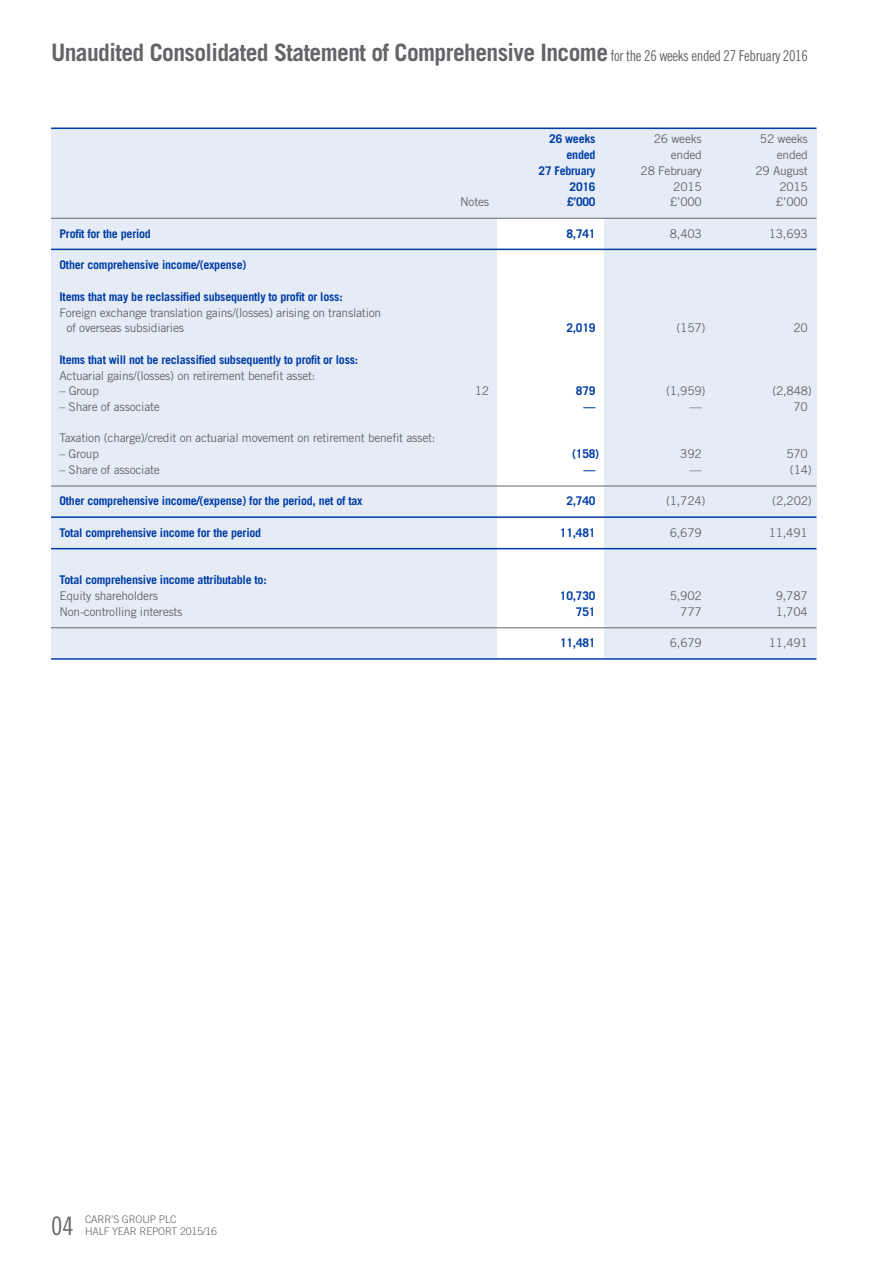
<style>
.page{position:relative;width:893px;height:1263px;background:#fff}
.page>*{position:absolute;margin:0;border:0;box-sizing:border-box;transform-origin:0 0}
.t1{font:25.5px "Trade Gothic Cond Eighteen";color:#646569}
.t2{font:700 24px "Trade Gothic";letter-spacing:-.025em;color:#646569}
.t3{font:12px/15.8px "Trade Gothic";letter-spacing:-.02em;color:#646569}
.t4{font:700 12px "Trade Gothic";letter-spacing:-.02em;color:#003da6}
.t5{font:300 10.5px/12px "Trade Gothic";letter-spacing:-.015em;color:#646569}
.s1{font-family:"Trade Gothic Cond Eighteen";font-weight:400;font-size:15px}
</style>
<div class="page">
<div style="left:51px;top:128px;width:765px;height:530px;background:#e6ecf6"></div>
<hr style="left:51px;top:128px;width:765px;height:1px;background:#003da6">
<div style="left:497px;top:218px;width:107px;height:440px;background:#fff"></div>
<hr style="left:51px;top:218px;width:765px;height:1px;background:#646569">
<hr style="left:51px;top:249px;width:765px;height:1px;background:#003da6">
<hr style="left:51px;top:486px;width:765px;height:1px;background:#646569">
<hr style="left:51px;top:516px;width:765px;height:2px;background:#003da6">
<hr style="left:51px;top:548px;width:765px;height:1px;background:#003da6">
<hr style="left:51px;top:627px;width:765px;height:1px;background:#646569">
<hr style="left:51px;top:658px;width:765px;height:2px;background:#003da6">
<h2 class="t2" style="left:51px;top:38px;width:758px">Unaudited Consolidated Statement of Comprehensive Income <span class="s1">for the 26 weeks ended 27 February 2016</span></h2>
<p class="t4" style="left:549px;top:132px;width:48px">26 weeks</p>
<p class="t3" style="left:654px;top:131px;width:49px">26 weeks</p>
<p class="t3" style="left:760px;top:131px;width:49px">52 weeks</p>
<p class="t4" style="left:566px;top:147px;width:31px">ended</p>
<p class="t3" style="left:671px;top:147px;width:33px">ended</p>
<p class="t3" style="left:777px;top:147px;width:33px">ended</p>
<p class="t4" style="left:539px;top:163px;width:58px">27 February</p>
<p class="t3" style="left:641px;top:162px;width:63px">28 February</p>
<p class="t3" style="left:755px;top:162px;width:54px">29 August</p>
<p class="t4" style="left:570px;top:179px;width:27px">2016</p>
<p class="t3" style="left:673px;top:178px;width:30px">2015</p>
<p class="t3" style="left:779px;top:178px;width:30px">2015</p>
<p class="t3" style="left:460px;top:194px;width:31px">Notes</p>
<p class="t4" style="left:567px;top:195px;width:30px">£’000</p>
<p class="t3" style="left:670px;top:194px;width:33px">£’000</p>
<p class="t3" style="left:776px;top:194px;width:33px">£’000</p>
<p class="t4" style="left:60px;top:226px;width:93px">Profit for the period</p>
<p class="t4" style="left:566px;top:226px;width:31px">8,741</p>
<p class="t3" style="left:670px;top:225px;width:34px">8,403</p>
<p class="t3" style="left:769px;top:225px;width:41px">13,693</p>
<p class="t4" style="left:59px;top:258px;width:188px">Other comprehensive income/(expense)</p>
<p class="t4" style="left:59px;top:289px;width:285px">Items that may be reclassified subsequently to profit or loss:</p>
<p class="t3" style="left:66px;top:304px;width:316px;text-indent:-7px">Foreign exchange translation gains/(losses) arising on translation of overseas subsidiaries</p>
<p class="t4" style="left:566px;top:321px;width:31px">2,019</p>
<p class="t3" style="left:677px;top:320px;width:31px">(157)</p>
<p class="t3" style="left:793px;top:320px;width:16px">20</p>
<p class="t4" style="left:59px;top:352px;width:300px">Items that will not be reclassified subsequently to profit or loss:</p>
<p class="t3" style="left:59px;top:367px;width:258px">Actuarial gains/(losses) on retirement benefit asset:</p>
<p class="t3" style="left:59px;top:383px;width:41px">– Group</p>
<p class="t3" style="left:475px;top:383px;width:16px">12</p>
<p class="t4" style="left:576px;top:384px;width:21px">879</p>
<p class="t3" style="left:666px;top:383px;width:41px">(1,959)</p>
<p class="t3" style="left:772px;top:383px;width:41px">(2,848)</p>
<p class="t3" style="left:59px;top:399px;width:102px">– Share of associate</p>
<p class="t4" style="left:583px;top:399px;width:13px">—</p>
<p class="t3" style="left:690px;top:399px;width:13px">—</p>
<p class="t3" style="left:793px;top:399px;width:16px">70</p>
<p class="t3" style="left:59px;top:430px;width:378px">Taxation (charge)/credit on actuarial movement on retirement benefit asset:</p>
<p class="t3" style="left:59px;top:446px;width:41px">– Group</p>
<p class="t4" style="left:572px;top:447px;width:29px">(158)</p>
<p class="t3" style="left:680px;top:446px;width:23px">392</p>
<p class="t3" style="left:786px;top:446px;width:23px">570</p>
<p class="t3" style="left:59px;top:462px;width:102px">– Share of associate</p>
<p class="t4" style="left:583px;top:462px;width:13px">—</p>
<p class="t3" style="left:690px;top:462px;width:13px">—</p>
<p class="t3" style="left:790px;top:462px;width:23px">(14)</p>
<p class="t4" style="left:59px;top:494px;width:305px">Other comprehensive income/(expense) for the period, net of tax</p>
<p class="t4" style="left:566px;top:494px;width:31px">2,740</p>
<p class="t3" style="left:666px;top:493px;width:41px">(1,724)</p>
<p class="t3" style="left:772px;top:493px;width:41px">(2,202)</p>
<p class="t4" style="left:59px;top:525px;width:203px">Total comprehensive income for the period</p>
<p class="t4" style="left:560px;top:525px;width:37px">11,481</p>
<p class="t3" style="left:670px;top:525px;width:34px">6,679</p>
<p class="t3" style="left:769px;top:525px;width:41px">11,491</p>
<p class="t4" style="left:59px;top:573px;width:209px">Total comprehensive income attributable to:</p>
<p class="t3" style="left:59px;top:588px;width:100px">Equity shareholders</p>
<p class="t4" style="left:560px;top:588px;width:37px">10,730</p>
<p class="t3" style="left:670px;top:588px;width:34px">5,902</p>
<p class="t3" style="left:776px;top:588px;width:34px">9,787</p>
<p class="t3" style="left:59px;top:603px;width:125px">Non-controlling interests</p>
<p class="t4" style="left:576px;top:604px;width:21px">751</p>
<p class="t3" style="left:680px;top:603px;width:23px">777</p>
<p class="t3" style="left:776px;top:603px;width:34px">1,704</p>
<p class="t4" style="left:560px;top:636px;width:37px">11,481</p>
<p class="t3" style="left:670px;top:635px;width:34px">6,679</p>
<p class="t3" style="left:769px;top:635px;width:41px">11,491</p>
<h1 class="t1" style="left:51px;top:1210px;width:24px">04</h1>
<p class="t5" style="left:85px;top:1213px;width:93px">CARR’S GROUP PLC<br>HALF YEAR REPOR</p>
<p class="t5" style="left:172px;top:1225px;width:47px">T 2015/16</p>
</div>
